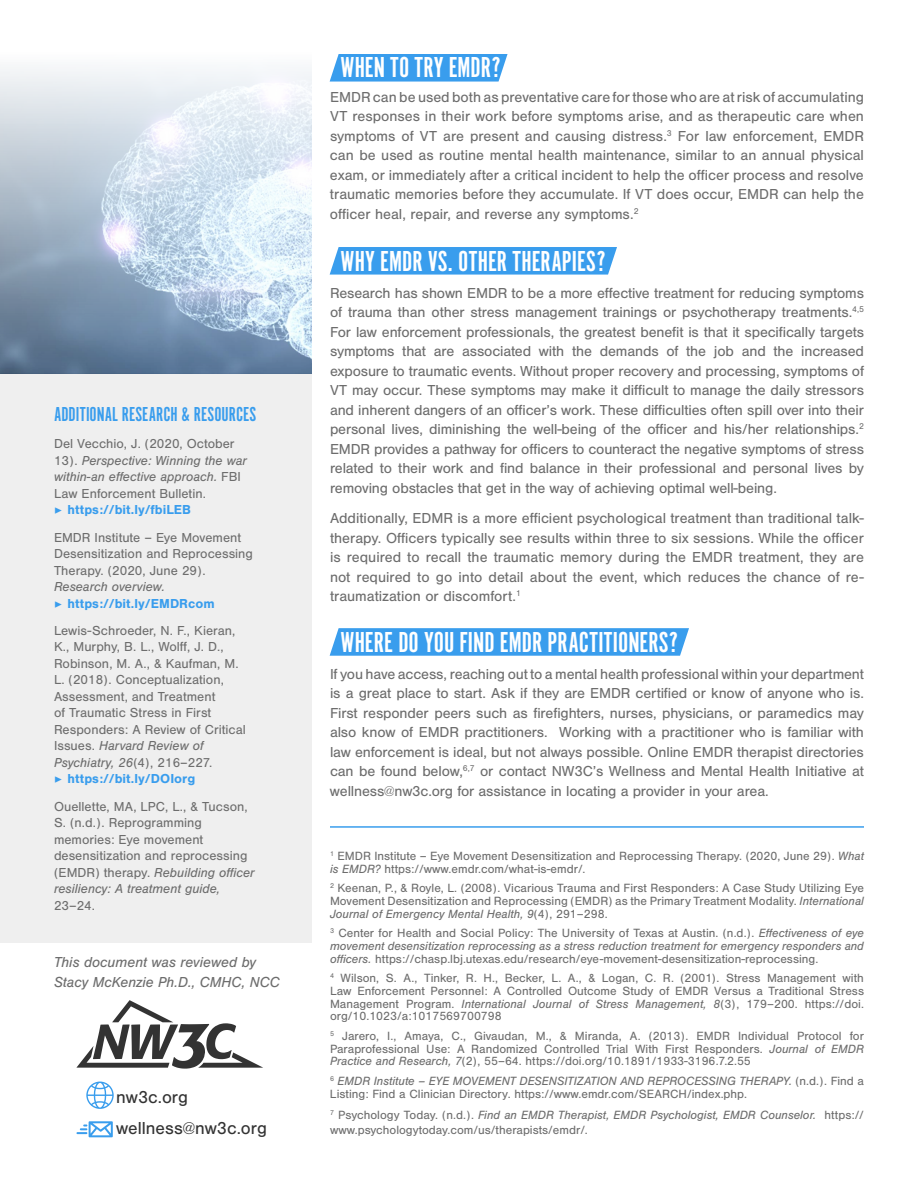
<style>
.page{position:relative;width:918px;height:1188px;background:#fff}
.page>*{position:absolute;margin:0;border:0;box-sizing:border-box;transform-origin:0 0}
.t1{font:30px "Alternate Got No 1 D";color:#fff}
.t2{font:21px "Alternate Got No 1 D";color:#399ded}
.t3{font:18px/31.5px "Nimbus San";color:#333}
.t4{font:15px/19.5px "Nimbus San";letter-spacing:-.005em;color:#6d6d6d;text-align:justify}
.t5{font:italic 15px/19.5px "Nimbus San";color:#6d6d6d}
.t6{font:13.5px/16.5px "Nimbus San";color:#6d6d6d}
.t7{font:700 13.5px/16.5px "Nimbus San";color:#399ded}
.t8{font:12.3px/12.8px "Nimbus San";color:#6d6d6d;text-align:justify}
.s1{font-style:italic}
.s2{font-family:"Minion Pro";color:#399ded}
.s3{font-weight:700;color:#399ded}
.s4{font-weight:400;font-style:italic;color:#6d6d6d}
.s5{font-family:"Minion Pro";font-weight:400}
</style>
<div class="page">
<div style="left:330px;top:247px;width:287px;height:28px;background:#399ded"></div>
<svg style="left:330px;top:54px;width:178px;height:28px;background:#46a3ee"></svg>
<svg style="left:76px;top:1000px;width:187px;height:69px"></svg>
<div style="left:0;top:374px;width:312px;height:569px;background:#efefef"></div>
<img style="left:0;top:67px;width:312px;height:307px">
<hr style="left:330px;top:826px;width:534px;height:2px;background:#399ded">
<svg style="left:76px;top:1121px;width:37px;height:16px"></svg>
<svg style="left:86px;top:1082px;width:28px;height:27px"></svg>
<svg style="left:330px;top:628px;width:359px;height:28px;background:#40a0ed"></svg>
<h2 class="t2" style="left:54px;top:403px;width:204px">ADDITIONAL RESEARCH &amp; RESOURCES</h2>
<p class="t6" style="left:54px;top:436px;width:195px">Del Vecchio, J. (2020, October<br>13). <span class="s1">Perspective: Winning the war within-an effective approach.</span> FBI<br>Law Enforcement Bulletin.<br><span class="s2">▶</span> <span class="s3">https://bit.ly/fbiLEB</span></p>
<p class="t6" style="left:54px;top:529px;width:200px">EMDR Institute – Eye Movement<br>Desensitization and Reprocessing<br>Therapy. (2020, June 29).</p>
<p class="t7" style="left:54px;top:579px;width:162px"><span class="s4">Research overview.<br></span><span class="s5">▶</span> https://bit.ly/EMDRcom</p>
<p class="t6" style="left:54px;top:622px;width:193px">Lewis-Schroeder, N. F., Kieran,<br>K., Murphy, B. L., Wolff, J. D.,<br>Robinson, M. A., &amp; Kaufman, M.<br>L. (2018). Conceptualization,<br>Assessment, and Treatment<br>of Traumatic Stress in First<br>Responders: A Review of Critical<br>Issues. <span class="s1">Harvard Review of<br>Psychiatry, 26</span>(4), 216–227.<br><span class="s2">▶</span> <span class="s3">https://bit.ly/DOIorg</span></p>
<p class="t6" style="left:54px;top:798px;width:202px">Ouellette, MA, LPC, L., &amp; Tucson,<br>S. (n.d.). Reprogramming memories: Eye movement desensitization and reprocessing (EMDR) therapy. <span class="s1">Rebuilding officer resiliency: A treatment guide,</span></p>
<p class="t6" style="left:54px;top:897px;width:43px">23–24.</p>
<p class="t5" style="left:54px;top:953px;width:227px">This document was reviewed by<br>Stacy McKenzie Ph.D., CMHC, NCC</p>
<p class="t3" style="left:116px;top:1081px;width:152px">nw3c.org wellness@nw3c.org</p>
<h1 class="t1" style="left:340px;top:51px;width:162px">WHEN TO TRY EMDR?</h1>
<p class="t4" style="left:330px;top:88px;width:536px">EMDR can be used both as preventative care for those who are at risk of accumulating VT responses in their work before symptoms arise, and as therapeutic care when symptoms of VT are present and causing distress.<sup>3</sup> For law enforcement, EMDR can be used as routine mental health maintenance, similar to an annual physical exam, or immediately after a critical incident to help the officer process and resolve traumatic memories before they accumulate. If VT does occur, EMDR can help the officer heal, repair, and reverse any symptoms.<sup>2</sup></p>
<h1 class="t1" style="left:340px;top:246px;width:267px">WHY EMDR VS. OTHER THERAPIES?</h1>
<p class="t4" style="left:330px;top:283px;width:536px">Research has shown EMDR to be a more effective treatment for reducing symptoms of trauma than other stress management trainings or psychotherapy treatments.<sup>4,5<br></sup>For law enforcement professionals, the greatest benefit is that it specifically targets symptoms that are associated with the demands of the job and the increased exposure to traumatic events. Without proper recovery and processing, symptoms of VT may occur. These symptoms may make it difficult to manage the daily stressors and inherent dangers of an officer’s work. These difficulties often spill over into their personal lives, diminishing the well-being of the officer and his/her relationships.<sup>2<br></sup>EMDR provides a pathway for officers to counteract the negative symptoms of stress related to their work and find balance in their professional and personal lives by removing obstacles that get in the way of achieving optimal well-being.</p>
<p class="t4" style="left:330px;top:509px;width:536px">Additionally, EDMR is a more efficient psychological treatment than traditional talk&shy;therapy. Officers typically see results within three to six sessions. While the officer is required to recall the traumatic memory during the EMDR treatment, they are not required to go into detail about the event, which reduces the chance of re&shy;traumatization or discomfort.<sup>1</sup></p>
<h1 class="t1" style="left:340px;top:626px;width:339px">WHERE DO YOU FIND EMDR PRACTITIONERS?</h1>
<p class="t4" style="left:330px;top:664px;width:536px">If you have access, reaching out to a mental health professional within your department is a great place to start. Ask if they are EMDR certified or know of anyone who is.<br>First responder peers such as firefighters, nurses, physicians, or paramedics may also know of EMDR practitioners. Working with a practitioner who is familiar with law enforcement is ideal, but not always possible. Online EMDR therapist directories can be found below,<sup>6,7</sup> or contact NW3C’s Wellness and Mental Health Initiative at wellness@nw3c.org for assistance in locating a provider in your area.</p>
<p class="t8" style="left:330px;top:850px;width:535px"><sup>1</sup> EMDR Institute – Eye Movement Desensitization and Reprocessing Therapy. (2020, June 29). <span class="s1">What is EMDR?</span> https://www.emdr.com/what-is-emdr/.</p>
<p class="t8" style="left:330px;top:882px;width:536px"><sup>2</sup> Keenan, P., &amp; Royle, L. (2008). Vicarious Trauma and First Responders: A Case Study Utilizing Eye Movement Desensitization and Reprocessing (EMDR) as the Primary Treatment Modality. <span class="s1">International Journal of Emergency Mental Health, 9</span>(4), 291–298.</p>
<p class="t8" style="left:330px;top:927px;width:536px"><sup>3</sup> Center for Health and Social Policy: The University of Texas at Austin. (n.d.). <span class="s1">Effectiveness of eye movement desensitization reprocessing as a stress reduction treatment for emergency responders and officers.</span> https://chasp.lbj.utexas.edu/research/eye-movement-desensitization-reprocessing.</p>
<p class="t8" style="left:330px;top:972px;width:536px"><sup>4</sup> Wilson, S. A., Tinker, R. H., Becker, L. A., &amp; Logan, C. R. (2001). Stress Management with Law Enforcement Personnel: A Controlled Outcome Study of EMDR Versus a Traditional Stress Management Program. <span class="s1">International Journal of Stress Management, 8</span>(3), 179–200. https://doi. org/10.1023/a:1017569700798</p>
<p class="t8" style="left:330px;top:1030px;width:536px"><sup>5</sup> Jarero, I., Amaya, C., Givaudan, M., &amp; Miranda, A. (2013). EMDR Individual Protocol for Paraprofessional Use: A Randomized Controlled Trial With First Responders. <span class="s1">Journal of EMDR Practice and Research, 7</span>(2), 55–64. https://doi.org/10.1891/1933-3196.7.2.55</p>
<p class="t8" style="left:330px;top:1075px;width:535px"><sup>6</sup> <span class="s1">EMDR Institute – EYE MOVEMENT DESENSITIZATION AND REPROCESSING THERAPY.</span> (n.d.). Find a<br>Listing: Find a Clinician Directory. https://www.emdr.com/SEARCH/index.php.</p>
<p class="t8" style="left:330px;top:1108px;width:536px;line-height:14.9px"><sup>7</sup> Psychology Today. (n.d.). <span class="s1">Find an EMDR Therapist, EMDR Psychologist, EMDR Counselor.</span> https:// www.psychologytoday.com/us/therapists/emdr/.</p>
</div>
